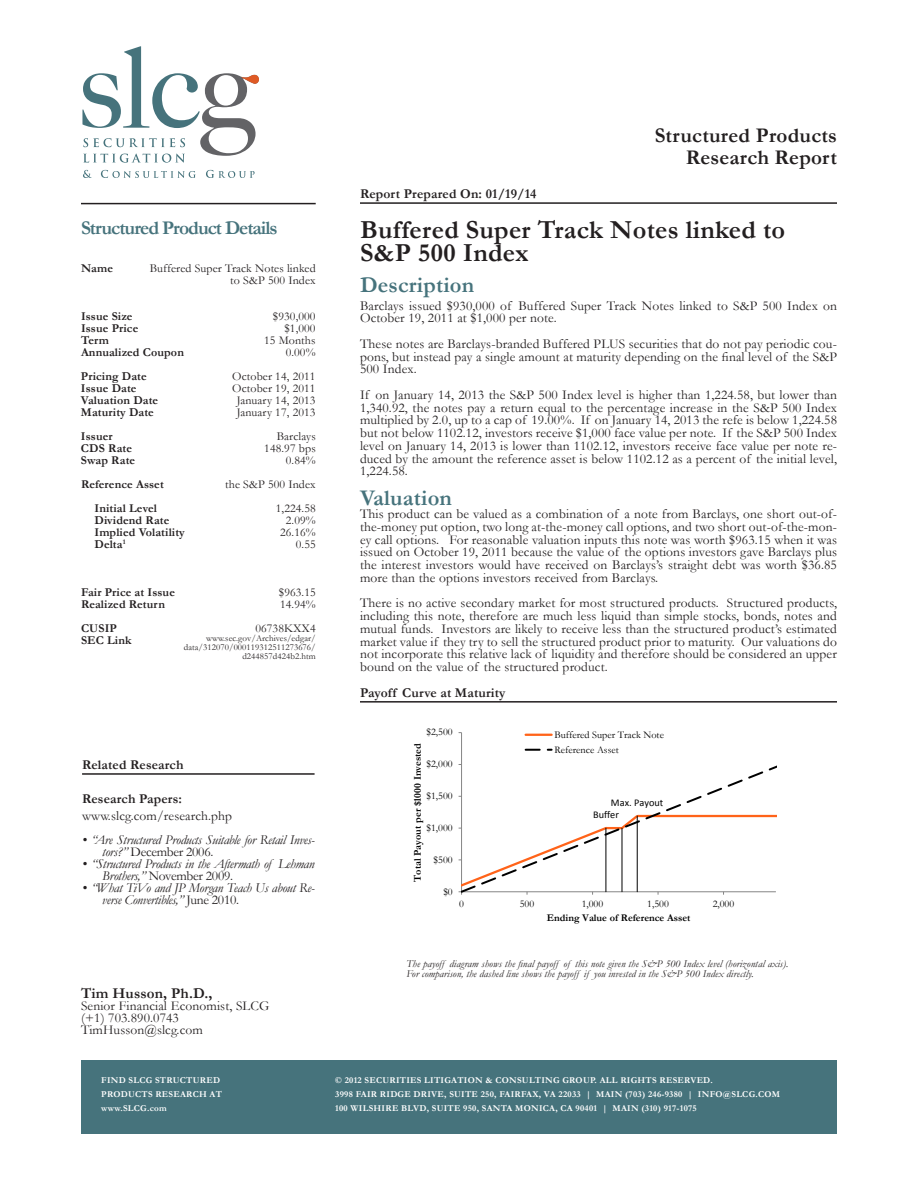
<style>
.page{position:relative;width:918px;height:1188px;background:#fff}
.page>*{position:absolute;margin:0;border:0;box-sizing:border-box;transform-origin:0 0}
.t1{font:700 26.25px/22.5px "Garamond";letter-spacing:.01em;color:#231f20}
.t2{font:700 22.5px "Garamond";letter-spacing:.01em;color:#46737c}
.t3{font:700 21px/22.5px "Garamond";letter-spacing:.01em;color:#231f20;text-align:right}
.t4{font:700 19.5px "Garamond";letter-spacing:-.05em;color:#46737c}
.t5{font:700 15px "Garamond";letter-spacing:.01em;color:#231f20}
.t6{font:13.5px/12.8px "Garamond";letter-spacing:.01em;color:#231f20;text-align:justify}
.t7{font:italic 13.5px/12px "Garamond";letter-spacing:-.02em;color:#231f20}
.t8{font:700 13.5px "Garamond";letter-spacing:.01em;color:#231f20}
.t9{font:700 12px/12px "Garamond";letter-spacing:.01em;color:#231f20}
.t10{font:12px/12px "Garamond";letter-spacing:.01em;color:#231f20;text-align:right}
.t11{font:italic 10.5px/9.8px "Garamond";letter-spacing:.01em;color:#231f20}
.t12{font:10.35px "Garamond";color:#000}
.t13{font:700 10.2px "Garamond";color:#000}
.t14{font:10.2px "Garamond";color:#000}
.t15{font:10.2px "Calibri";color:#000}
.t16{font:700 9px/14.2px "Garamond";letter-spacing:.03em;color:#fff}
.t17{font:9px/9px "Garamond";letter-spacing:.01em;color:#231f20;text-align:right}
.s1{font-style:normal}
</style>
<div class="page">
<hr style="left:360px;top:202px;width:477px;height:2px;background:#231f20">
<hr style="left:360px;top:701px;width:477px;height:2px;background:#231f20">
<hr style="left:461px;top:733px;width:1px;height:159px;background:#868686">
<svg style="left:459px;top:764px;width:318px;height:131px"></svg>
<hr style="left:622px;top:828px;width:1px;height:64px;background:#000">
<hr style="left:605px;top:828px;width:1px;height:64px;background:#000">
<hr style="left:637px;top:816px;width:1px;height:76px;background:#000">
<hr style="left:526px;top:734px;width:26px;height:2px;background:#ff6319">
<svg style="left:526px;top:749px;width:26px;height:2px"></svg>
<hr style="left:81px;top:203px;width:235px;height:1px;background:#231f20">
<div style="left:81px;top:1061px;width:234px;height:73px;background:#46737c"></div>
<div style="left:315px;top:1061px;width:522px;height:73px;background:#46737c"></div>
<hr style="left:82px;top:773px;width:233px;height:2px;background:#231f20">
<svg style="left:83px;top:170px;width:9px;height:8px"></svg>
<svg style="left:101px;top:170px;width:95px;height:8px"></svg>
<svg style="left:206px;top:170px;width:49px;height:8px"></svg>
<svg style="left:82px;top:46px;width:177px;height:117px"></svg>
<h3 class="t4" style="left:81px;top:215px;width:198px">Structured Product Details</h3>
<p class="t9" style="left:81px;top:263px;width:33px">Name</p>
<p class="t10" style="left:150px;top:262px;width:168px">Buffered Super Track Notes linked to S&amp;P 500 Index</p>
<p class="t10" style="left:264px;top:310px;width:53px">$930,000 $1,000<br>15 Months<br>0.00%</p>
<p class="t10" style="left:232px;top:370px;width:85px;text-align:center">October 14, 2011<br>October 19, 2011<br>January 14, 2013<br>January 17, 2013</p>
<p class="t9" style="left:81px;top:310px;width:104px">Issue Size<br>Issue Price<br>Term<br>Annualized Coupon</p>
<p class="t9" style="left:81px;top:370px;width:79px">Pricing Date<br>Issue Date<br>Valuation Date<br>Maturity Date</p>
<p class="t9" style="left:81px;top:430px;width:56px">Issuer<br>CDS Rate<br>Swap Rate</p>
<p class="t10" style="left:264px;top:430px;width:53px">Barclays<br>148.97 bps<br>0.84%</p>
<p class="t9" style="left:95px;top:502px;width:92px">Initial Level<br>Dividend Rate<br>Implied Volatility<br>Delta<sup>1</sup></p>
<p class="t10" style="left:276px;top:502px;width:41px">1,224.58<br>2.09%<br>26.16%<br>0.55</p>
<p class="t9" style="left:81px;top:479px;width:84px">Reference Asset</p>
<p class="t10" style="left:225px;top:478px;width:92px">the S&amp;P 500 Index</p>
<p class="t9" style="left:81px;top:586px;width:95px">Fair Price at Issue<br>Realized Return</p>
<p class="t9" style="left:81px;top:622px;width:52px">CUSIP<br>SEC Link</p>
<p class="t10" style="left:279px;top:586px;width:38px;text-align:left">$963.15<br>14.94%</p>
<p class="t10" style="left:255px;top:622px;width:62px">06738KXX4</p>
<p class="t17" style="left:184px;top:633px;width:133px">www.sec.gov/Archives/edgar/ data/312070/000119312511273676/ d244857d424b2.htm</p>
<p class="t8" style="left:82px;top:755px;width:103px">Related Research</p>
<p class="t8" style="left:82px;top:790px;width:102px">Research Papers:</p>
<p class="t6" style="left:82px;top:809px;width:151px">www.slcg.com/research.php</p>
<p class="t7" style="left:102px;top:833px;width:214px;text-indent:-20px">• “Are Structured Products Suitable for Retail Inves&shy;tors?” <span class="s1">December 2006.</span></p>
<p class="t7" style="left:102px;top:857px;width:214px;text-indent:-20px">• “Structured Products in the Aftermath of Lehman<br>Brothers,” <span class="s1">November 2009.</span></p>
<p class="t7" style="left:102px;top:881px;width:214px;text-indent:-20px">• “What TiVo and JP Morgan Teach Us about Re&shy;verse Convertibles,” <span class="s1">June 2010.</span></p>
<h3 class="t3" style="left:655px;top:124px;width:184px">Structured Products<br>Research Report</h3>
<p class="t8" style="left:360px;top:184px;width:178px">Report Prepared On: 01/19/14</p>
<h1 class="t1" style="left:360px;top:219px;width:427px">Buffered Super Track Notes linked to<br>S&amp;P 500 Index</h1>
<h2 class="t2" style="left:360px;top:270px;width:116px">Description</h2>
<p class="t6" style="left:360px;top:299px;width:479px">Barclays issued $930,000 of Buffered Super Track Notes linked to S&amp;P 500 Index on<br>October 19, 2011 at $1,000 per note.</p>
<p class="t6" style="left:360px;top:337px;width:478px">These notes are Barclays-branded Buffered PLUS securities that do not pay periodic cou&shy;pons, but instead pay a single amount at maturity depending on the final level of the S&amp;P 500 Index.</p>
<p class="t6" style="left:360px;top:388px;width:479px">If on January 14, 2013 the S&amp;P 500 Index level is higher than 1,224.58, but lower than 1,340.92, the notes pay a return equal to the percentage increase in the S&amp;P 500 Index multiplied by 2.0, up to a cap of 19.00%. If on January 14, 2013 the refe is below 1,224.58 but not below 1102.12, investors receive $1,000 face value per note. If the S&amp;P 500 Index level on January 14, 2013 is lower than 1102.12, investors receive face value per note re&shy;duced by the amount the reference asset is below 1102.12 as a percent of the initial level, 1,224.58.</p>
<h2 class="t2" style="left:360px;top:483px;width:94px">Valuation</h2>
<p class="t6" style="left:360px;top:507px;width:479px">This product can be valued as a combination of a note from Barclays, one short out-of&shy;the-money put option, two long at-the-money call options, and two short out-of-the-mon&shy;ey call options. For reasonable valuation inputs this note was worth $963.15 when it was issued on October 19, 2011 because the value of the options investors gave Barclays plus the interest investors would have received on Barclays’s straight debt was worth $36.85 more than the options investors received from Barclays.</p>
<p class="t6" style="left:360px;top:596px;width:478px">There is no active secondary market for most structured products. Structured products, including this note, therefore are much less liquid than simple stocks, bonds, notes and mutual funds. Investors are likely to receive less than the structured product’s estimated market value if they try to sell the structured product prior to maturity. Our valuations do not incorporate this relative lack of liquidity and therefore should be considered an upper bound on the value of the structured product.</p>
<p class="t8" style="left:360px;top:683px;width:147px">Payoff Curve at Maturity</p>
<p class="t12" style="left:427px;top:725px;width:28px">$2,500</p>
<p class="t13" style="left:411px;top:882px;width:140px;rotate:-90deg">Total Payout per $1000 Invested</p>
<p class="t12" style="left:427px;top:757px;width:28px">$2,000</p>
<p class="t12" style="left:427px;top:789px;width:28px">$1,500</p>
<p class="t12" style="left:427px;top:821px;width:28px">$1,000</p>
<p class="t12" style="left:434px;top:853px;width:21px">$500</p>
<p class="t12" style="left:443px;top:884px;width:11px">$0</p>
<p class="t12" style="left:555px;top:727px;width:111px">Buffered Super Track Note</p>
<p class="t14" style="left:555px;top:742px;width:66px">Reference Asset</p>
<p class="t15" style="left:611px;top:796px;width:54px">Max. Payout</p>
<p class="t15" style="left:593px;top:808px;width:27px">Buffer</p>
<p class="t14" style="left:459px;top:897px;width:6px">0</p>
<p class="t14" style="left:520px;top:897px;width:16px">500</p>
<p class="t14" style="left:582px;top:897px;width:23px">1,000</p>
<p class="t14" style="left:647px;top:897px;width:23px">1,500</p>
<p class="t14" style="left:713px;top:897px;width:23px">2,000</p>
<p class="t13" style="left:547px;top:911px;width:145px">Ending Value of Reference Asset</p>
<p class="t11" style="left:406px;top:959px;width:383px">The payoff diagram shows the final payoff of this note given the S&amp;P 500 Index level (horizontal axis).<br>For comparison, the dashed line shows the payoff if you invested in the S&amp;P 500 Index directly.</p>
<p class="t5" style="left:81px;top:983px;width:133px">Tim Husson, Ph.D.,</p>
<p class="t6" style="left:81px;top:999px;width:190px;line-height:12px;text-align:left">Senior Financial Economist, SLCG (+1) 703.890.0743<br>TimHusson@slcg.com</p>
<p class="t16" style="left:101px;top:1073px;width:122px">FIND SLCG STRUCTURED<br>PRODUCTS RESEARCH AT www.SLCG.com</p>
<p class="t16" style="left:335px;top:1073px;width:446px">© 2012 SECURITIES LITIGATION &amp; CONSULTING GROUP. ALL RIGHTS RESERVED.<br>3998 FAIR RIDGE DRIVE, SUITE 250, FAIRFAX, VA 22033 | MAIN (703) 246-9380 | INFO@SLCG.COM<br>100 WILSHIRE BLVD, SUITE 950, SANTA MONICA, CA 90401 | MAIN (310) 917-1075</p>
</div>
